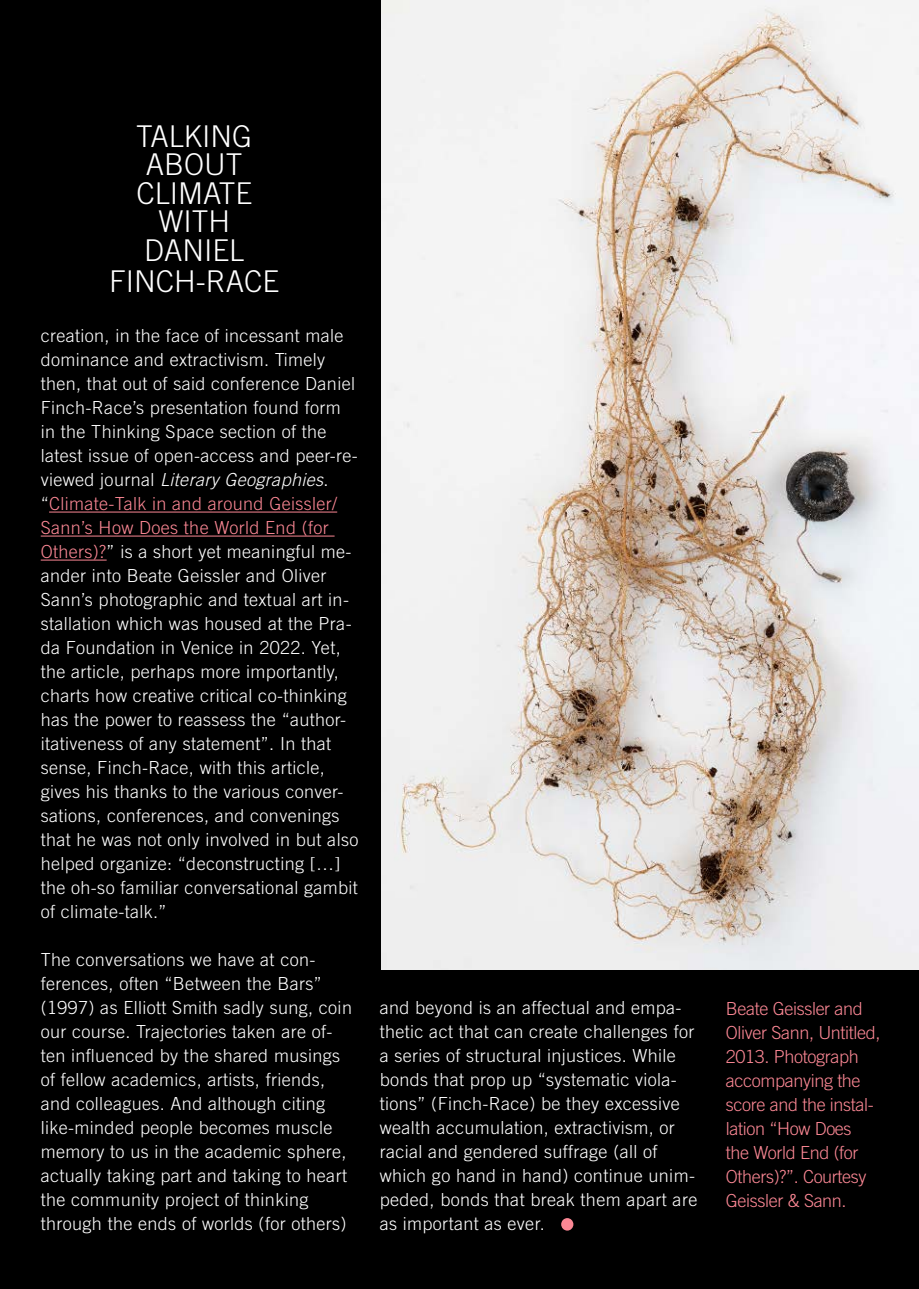
<style>
.page{position:relative;width:919px;height:1289px;background:#fff}
.page>*{position:absolute;margin:0;border:0;box-sizing:border-box;transform-origin:0 0}
.t1{font:300 30px/28.5px "Trade Gothic LT Std";color:#fff;text-align:center}
.t2{font:300 18px/24px "Trade Gothic LT Std";letter-spacing:.02em;color:#fff}
.t3{font:300 18px/24px "Trade Gothic LT Std";letter-spacing:-.02em;color:#fb8794}
.s1{font-style:italic}
.s2{color:#fb8794}
</style>
<div class="page">
<div style="left:0;top:0;width:918px;height:1288px;background:#000"></div>
<hr style="left:49px;top:511px;width:288px;height:1px;background:#fb8794">
<hr style="left:41px;top:535px;width:293px;height:1px;background:#fb8794">
<hr style="left:41px;top:559px;width:66px;height:1px;background:#fb8794">
<div style="left:561px;top:1217px;width:12px;height:13px;background:#fb8794;border-radius:50%"></div>
<img style="left:382px;top:0;width:536px;height:969px">
<h1 class="t1" style="left:136px;top:121px;width:118px">TALKING<br>ABOUT<br>CLIMATE<br>WITH<br>DANIEL</h1>
<h1 class="t1" style="left:109px;top:267px;width:172px">FINCH-RACE</h1>
<p class="t2" style="left:41px;top:323px;width:319px">creation, in the face of incessant male dominance and extractivism. Timely then, that out of said conference Daniel Finch-Race’s presentation found form in the Thinking Space section of the latest issue of open-access and peer-re&shy;viewed journal <span class="s1">Literary Geographies</span>. “<span class="s2">Climate-Talk in and around Geissler/ Sann’s How Does the World End (for Others)?</span>” is a short yet meaningful me&shy;ander into Beate Geissler and Oliver Sann’s photographic and textual art in&shy;stallation which was housed at the Pra&shy;da Foundation in Venice in 2022. Yet, the article, perhaps more importantly, charts how creative critical co-thinking has the power to reassess the “author&shy;itativeness of any statement”. In that sense, Finch-Race, with this article, gives his thanks to the various conver&shy;sations, conferences, and convenings that he was not only involved in but also helped organize: “deconstructing […] the oh-so familiar conversational gambit of climate-talk.”</p>
<p class="t2" style="left:41px;top:947px;width:313px">The conversations we have at con&shy;ferences, often “Between the Bars” (1997) as Elliott Smith sadly sung, coin our course. Trajectories taken are of&shy;ten influenced by the shared musings of fellow academics, artists, friends, and colleagues. And although citing like-minded people becomes muscle memory to us in the academic sphere, actually taking part and taking to heart the community project of thinking through the ends of worlds (for others)</p>
<p class="t2" style="left:380px;top:995px;width:319px">and beyond is an affectual and empa&shy;thetic act that can create challenges for a series of structural injustices. While bonds that prop up “systematic viola&shy;tions” (Finch-Race) be they excessive wealth accumulation, extractivism, or racial and gendered suffrage (all of which go hand in hand) continue unim&shy;peded, bonds that break them apart are as important as ever.</p>
<p class="t3" style="left:725px;top:995px;width:156px">Beate Geissler and<br>Oliver Sann, Untitled,<br>2013. Photograph accompanying the score and the instal&shy;lation “How Does<br>the World End (for<br>Others)?”. Courtesy<br>Geissler &amp; Sann.</p>
</div>
